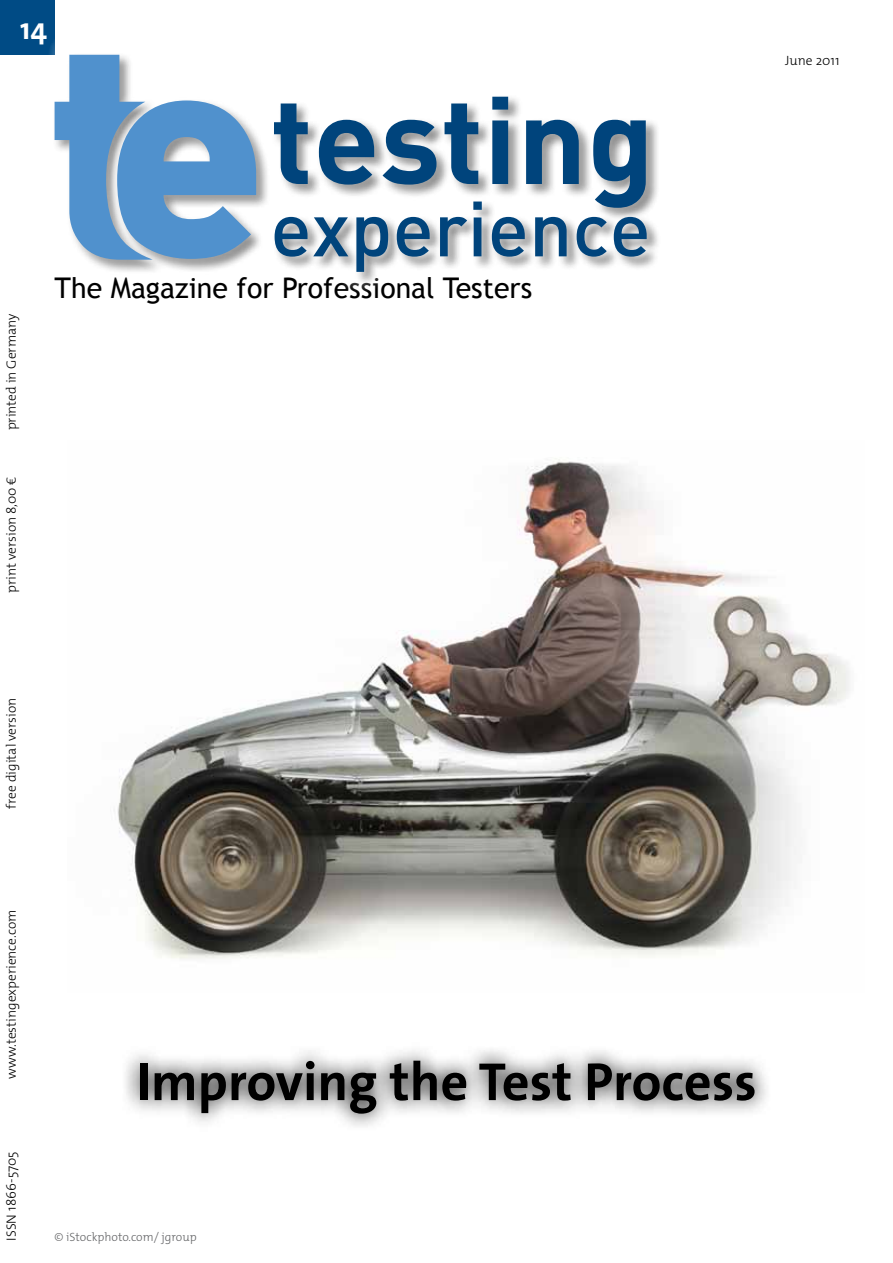
<style>
.page{position:relative;width:893px;height:1263px;background:#fff}
.page>*{position:absolute;margin:0;border:0;box-sizing:border-box;transform-origin:0 0}
.t1{font:700 54px "The Sans Os F";color:#000}
.t2{font:700 30px "The Sans Os F";color:#fff}
.t3{font:28.5px "Trebuchet MS";color:#000}
.t4{font:300 13.5px "The Mix Os F";color:#000}
.t5{font:300 12px "The Mix Os F";color:#636466}
</style>
<div class="page">
<img style="left:114px;top:458px;width:736px;height:501px">
<div style="left:0;top:0;width:55px;height:55px;background:#004b85"></div>
<svg style="left:49px;top:41px;width:609px;height:242px"></svg>
<svg style="left:274px;top:104px;width:34px;height:80px"></svg>
<svg style="left:319px;top:120px;width:55px;height:65px;background:#4d779b"></svg>
<svg style="left:383px;top:120px;width:53px;height:65px"></svg>
<svg style="left:445px;top:104px;width:33px;height:80px"></svg>
<svg style="left:492px;top:97px;width:16px;height:87px"></svg>
<svg style="left:526px;top:120px;width:53px;height:64px;background:#48759a"></svg>
<svg style="left:593px;top:120px;width:53px;height:88px;background:#467499"></svg>
<svg style="left:275px;top:217px;width:73px;height:40px;background:#7292ac"></svg>
<svg style="left:356px;top:217px;width:32px;height:55px;background:#6386a3"></svg>
<svg style="left:397px;top:217px;width:33px;height:40px"></svg>
<svg style="left:440px;top:217px;width:27px;height:39px"></svg>
<svg style="left:473px;top:202px;width:9px;height:54px"></svg>
<svg style="left:492px;top:217px;width:33px;height:40px"></svg>
<svg style="left:535px;top:217px;width:32px;height:39px"></svg>
<svg style="left:577px;top:217px;width:30px;height:40px"></svg>
<svg style="left:614px;top:217px;width:33px;height:40px"></svg>
<svg style="left:55px;top:55px;width:201px;height:205px"></svg>
<svg style="left:125px;top:1049px;width:642px;height:77px"></svg>
<h2 class="t2" style="left:20px;top:10px;width:28px">14</h2>
<p class="t4" style="left:785px;top:52px;width:56px">June 2011</p>
<p class="t4" style="left:3px;top:430px;width:119px;rotate:-90deg">printed in Germany</p>
<p class="t4" style="left:3px;top:592px;width:117px;rotate:-90deg">print version 8,00 €</p>
<h3 class="t3" style="left:55px;top:271px;width:479px">The Magazine for Professional Testers</h3>
<p class="t4" style="left:3px;top:808px;width:112px;rotate:-90deg">free digital version</p>
<p class="t4" style="left:3px;top:1078px;width:170px;rotate:-90deg">www.testingexperience.com</p>
<p class="t4" style="left:3px;top:1240px;width:91px;rotate:-90deg">ISSN 1866-5705</p>
<h1 class="t1" style="left:136px;top:1047px;width:622px">Improving the Test Process</h1>
<p class="t5" style="left:55px;top:1229px;width:144px">© iStockphoto.com/ jgroup</p>
</div>
